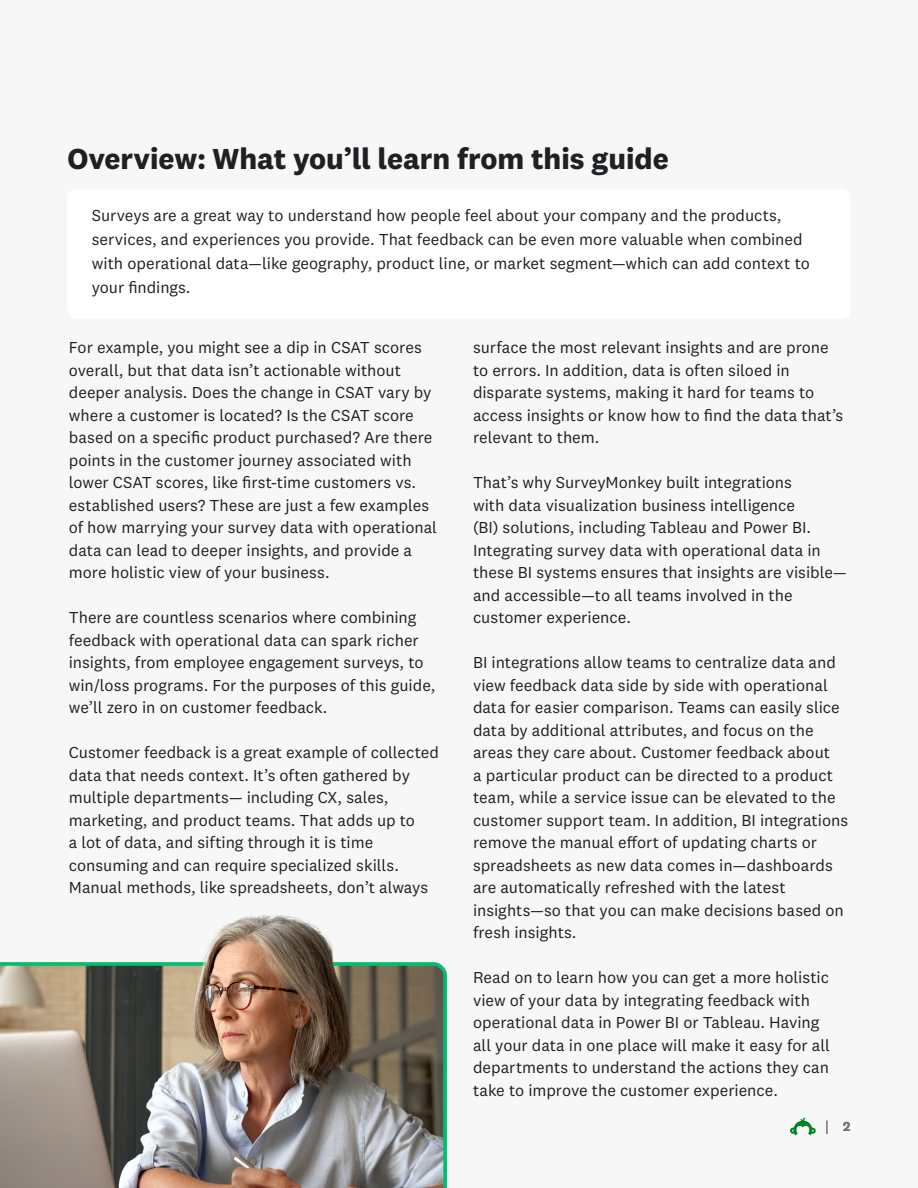
<style>
.page{position:relative;width:918px;height:1188px;background:#f7f7f7}
.page>*{position:absolute;margin:0;border:0;box-sizing:border-box;transform-origin:0 0}
.Heading_3{font:700 30px "National 2";color:#1e2124}
.Paragraph_-_Base{font:16.5px/22.5px "National 2";color:#1e2124}
.t1{font:500 13.5px "National 2";color:#73747a}
</style>
<div class="page">
<img style="left:0;top:914px;width:447px;height:274px">
<div style="left:67px;top:189px;width:783px;height:130px;background:#fff;border-radius:9px"></div>
<svg style="left:790px;top:1117px;width:26px;height:18px"></svg>
<svg style="left:826px;top:1120px;width:2px;height:14px"></svg>
<p class="Heading_3" style="left:68px;top:140px;width:603px">Overview: What you’ll learn from this guide</p>
<p class="Paragraph_-_Base" style="left:92px;top:204px;width:720px;line-height:24px">Surveys are a great way to understand how people feel about your company and the products, services, and experiences you provide. That feedback can be even more valuable when combined with operational data—like geography, product line, or market segment—which can add context to your findings.</p>
<p class="Paragraph_-_Base" style="left:69px;top:336px;width:370px">For example, you might see a dip in CSAT scores overall, but that data isn’t actionable without deeper analysis. Does the change in CSAT vary by where a customer is located? Is the CSAT score based on a specific product purchased? Are there points in the customer journey associated with lower CSAT scores, like first-time customers vs. established users? These are just a few examples of how marrying your survey data with operational data can lead to deeper insights, and provide a more holistic view of your business.</p>
<p class="Paragraph_-_Base" style="left:69px;top:606px;width:368px">There are countless scenarios where combining feedback with operational data can spark richer insights, from employee engagement surveys, to win/loss programs. For the purposes of this guide, we’ll zero in on customer feedback.</p>
<p class="Paragraph_-_Base" style="left:69px;top:741px;width:372px">Customer feedback is a great example of collected data that needs context. It’s often gathered by multiple departments— including CX, sales, marketing, and product teams. That adds up to<br>a lot of data, and sifting through it is time consuming and can require specialized skills.<br>Manual methods, like spreadsheets, don’t always</p>
<p class="Paragraph_-_Base" style="left:473px;top:336px;width:372px">surface the most relevant insights and are prone to errors. In addition, data is often siloed in disparate systems, making it hard for teams to access insights or know how to find the data that’s relevant to them.</p>
<p class="Paragraph_-_Base" style="left:473px;top:471px;width:375px">That’s why SurveyMonkey built integrations<br>with data visualization business intelligence<br>(BI) solutions, including Tableau and Power BI.<br>Integrating survey data with operational data in these BI systems ensures that insights are visible— and accessible—to all teams involved in the customer experience.</p>
<p class="Paragraph_-_Base" style="left:473px;top:651px;width:377px">BI integrations allow teams to centralize data and view feedback data side by side with operational data for easier comparison. Teams can easily slice data by additional attributes, and focus on the areas they care about. Customer feedback about<br>a particular product can be directed to a product team, while a service issue can be elevated to the customer support team. In addition, BI integrations remove the manual effort of updating charts or spreadsheets as new data comes in—dashboards are automatically refreshed with the latest insights—so that you can make decisions based on fresh insights.</p>
<p class="Paragraph_-_Base" style="left:473px;top:966px;width:358px">Read on to learn how you can get a more holistic view of your data by integrating feedback with operational data in Power BI or Tableau. Having all your data in one place will make it easy for all departments to understand the actions they can take to improve the customer experience.</p>
<p class="t1" style="left:843px;top:1118px;width:9px">2</p>
</div>
